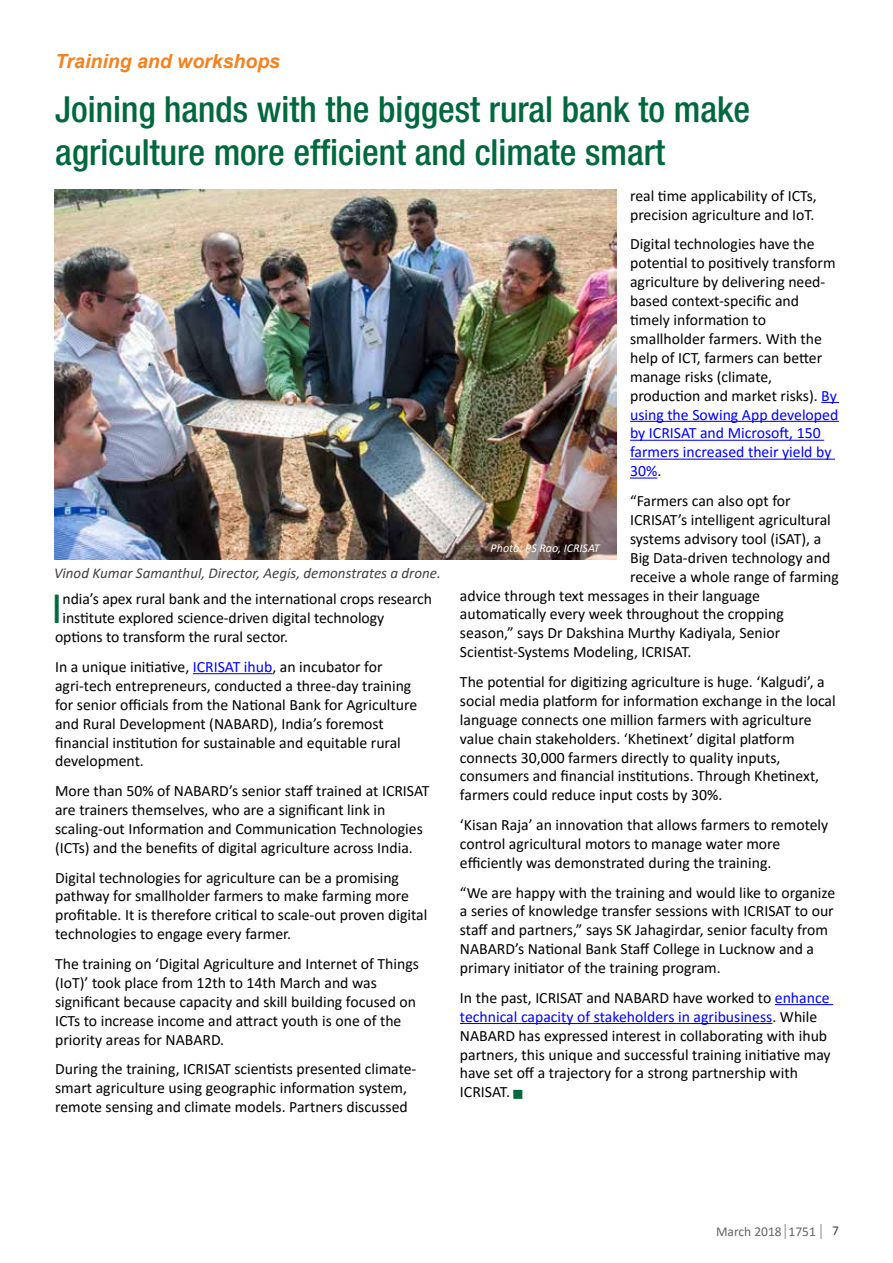
<style>
.page{position:relative;width:893px;height:1263px;background:#fff}
.page>*{position:absolute;margin:0;border:0;box-sizing:border-box;transform-origin:0 0}
.t1{font:45.45px "Calibri";color:#006a3e}
.t2{font:500 condensed 36px/43.2px "Helvetica Neue LT Std";color:#00683f}
.t3{font:italic 700 19.5px "Arial";color:#f58220}
.t4{font:15.75px/18.9px "Calibri";color:#000}
.t5{font:italic 15px "Calibri";color:#414042}
.t6{font:13.5px "Calibri";color:#636466}
.t7{font:italic 12px "Calibri";color:#fff}
.s1{color:#00f}
.s2{color:#414042}
</style>
<div class="page">
<svg style="left:785px;top:1224px;width:1px;height:15px"></svg>
<svg style="left:821px;top:1224px;width:1px;height:15px"></svg>
<hr style="left:193px;top:673px;width:79px;height:1px;background:#00f">
<svg style="left:821px;top:402px;width:18px;height:1px"></svg>
<hr style="left:630px;top:421px;width:209px;height:1px;background:#00f">
<hr style="left:630px;top:440px;width:194px;height:1px;background:#00f">
<hr style="left:630px;top:459px;width:205px;height:1px;background:#00f">
<hr style="left:630px;top:477px;width:27px;height:2px;background:#00f">
<hr style="left:775px;top:1004px;width:58px;height:1px;background:#00f">
<hr style="left:460px;top:1023px;width:312px;height:1px;background:#00f">
<img style="left:54px;top:189px;width:563px;height:370px">
<p class="t3" style="left:55px;top:48px;width:227px">Training and workshops</p>
<h2 class="t2" style="left:55px;top:87px;width:697px">Joining hands with the biggest rural bank to make agriculture more efficient and climate smart</h2>
<p class="t5" style="left:54px;top:562px;width:388px">Vinod Kumar Samanthul, Director, Aegis, demonstrates a drone.</p>
<h1 class="t1" style="left:51px;top:577px;width:13px">I</h1>
<p class="t4" style="left:63px;top:589px;width:371px">ndia’s apex rural bank and the international crops research</p>
<p class="t4" style="left:63px;top:608px;width:323px">institute explored science-driven digital technology</p>
<p class="t4" style="left:55px;top:627px;width:234px">options to transform the rural sector.</p>
<p class="t4" style="left:55px;top:657px;width:364px">In a unique initiative, <span class="s1">ICRISAT ihub</span>, an incubator for agri-tech entrepreneurs, conducted a three-day training for senior officials from the National Bank for Agriculture and Rural Development (NABARD), India’s foremost financial institution for sustainable and equitable rural development.</p>
<p class="t4" style="left:55px;top:781px;width:376px">More than 50% of NABARD’s senior staff trained at ICRISAT are trainers themselves, who are a significant link in scaling-out Information and Communication Technologies (ICTs) and the benefits of digital agriculture across India.</p>
<p class="t4" style="left:55px;top:867px;width:374px">Digital technologies for agriculture can be a promising pathway for smallholder farmers to make farming more profitable. It is therefore critical to scale-out proven digital technologies to engage every farmer.</p>
<p class="t4" style="left:55px;top:954px;width:365px">The training on ‘Digital Agriculture and Internet of Things (IoT)’ took place from 12th to 14th March and was significant because capacity and skill building focused on ICTs to increase income and attract youth is one of the priority areas for NABARD.</p>
<p class="t4" style="left:55px;top:1059px;width:363px">During the training, ICRISAT scientists presented climate&shy;smart agriculture using geographic information system, remote sensing and climate models. Partners discussed</p>
<p class="t4" style="left:630px;top:186px;width:188px">real time applicability of ICTs, precision agriculture and IoT.</p>
<p class="t4" style="left:630px;top:234px;width:210px">Digital technologies have the potential to positively transform agriculture by delivering need&shy;based context-specific and timely information to smallholder farmers. With the help of ICT, farmers can better manage risks (climate, production and market risks). <span class="s1">By using the Sowing App developed by ICRISAT and Microsoft, 150 farmers increased their yield by<br>30%</span>.</p>
<p class="t4" style="left:630px;top:491px;width:162px">“Farmers can also opt for</p>
<p class="t4" style="left:630px;top:510px;width:202px">ICRISAT’s intelligent agricultural</p>
<p class="t4" style="left:630px;top:529px;width:193px">systems advisory tool (iSAT), a</p>
<p class="t4" style="left:630px;top:548px;width:202px">Big Data-driven technology and</p>
<p class="t4" style="left:630px;top:566px;width:210px">receive a whole range of farming</p>
<p class="t4" style="left:460px;top:585px;width:302px">advice through text messages in their language</p>
<p class="t4" style="left:460px;top:604px;width:325px">automatically every week throughout the cropping</p>
<p class="t4" style="left:460px;top:623px;width:322px">season,” says Dr Dakshina Murthy Kadiyala, Senior</p>
<p class="t4" style="left:460px;top:642px;width:233px">Scientist-Systems Modeling, ICRISAT.</p>
<p class="t4" style="left:460px;top:672px;width:377px">The potential for digitizing agriculture is huge. ‘Kalgudi’, a social media platform for information exchange in the local language connects one million farmers with agriculture value chain stakeholders. ‘Khetinext’ digital platform connects 30,000 farmers directly to quality inputs, consumers and financial institutions. Through Khetinext, farmers could reduce input costs by 30%.</p>
<p class="t4" style="left:460px;top:815px;width:370px">‘Kisan Raja’ an innovation that allows farmers to remotely control agricultural motors to manage water more efficiently was demonstrated during the training.</p>
<p class="t4" style="left:460px;top:882px;width:377px">“We are happy with the training and would like to organize a series of knowledge transfer sessions with ICRISAT to our staff and partners,” says SK Jahagirdar, senior faculty from NABARD’s National Bank Staff College in Lucknow and a primary initiator of the training program.</p>
<p class="t4" style="left:460px;top:988px;width:372px">In the past, ICRISAT and NABARD have worked to <span class="s1">enhance technical capacity of stakeholders in agribusiness</span>. While NABARD has expressed interest in collaborating with ihub partners, this unique and successful training initiative may have set off a trajectory for a strong partnership with ICRISAT.</p>
<p class="t7" style="left:491px;top:540px;width:111px">Photo: PS Rao, ICRISAT</p>
<p class="t6" style="left:716px;top:1222px;width:125px">March 2018 1751 <span class="s2">7</span></p>
</div>
